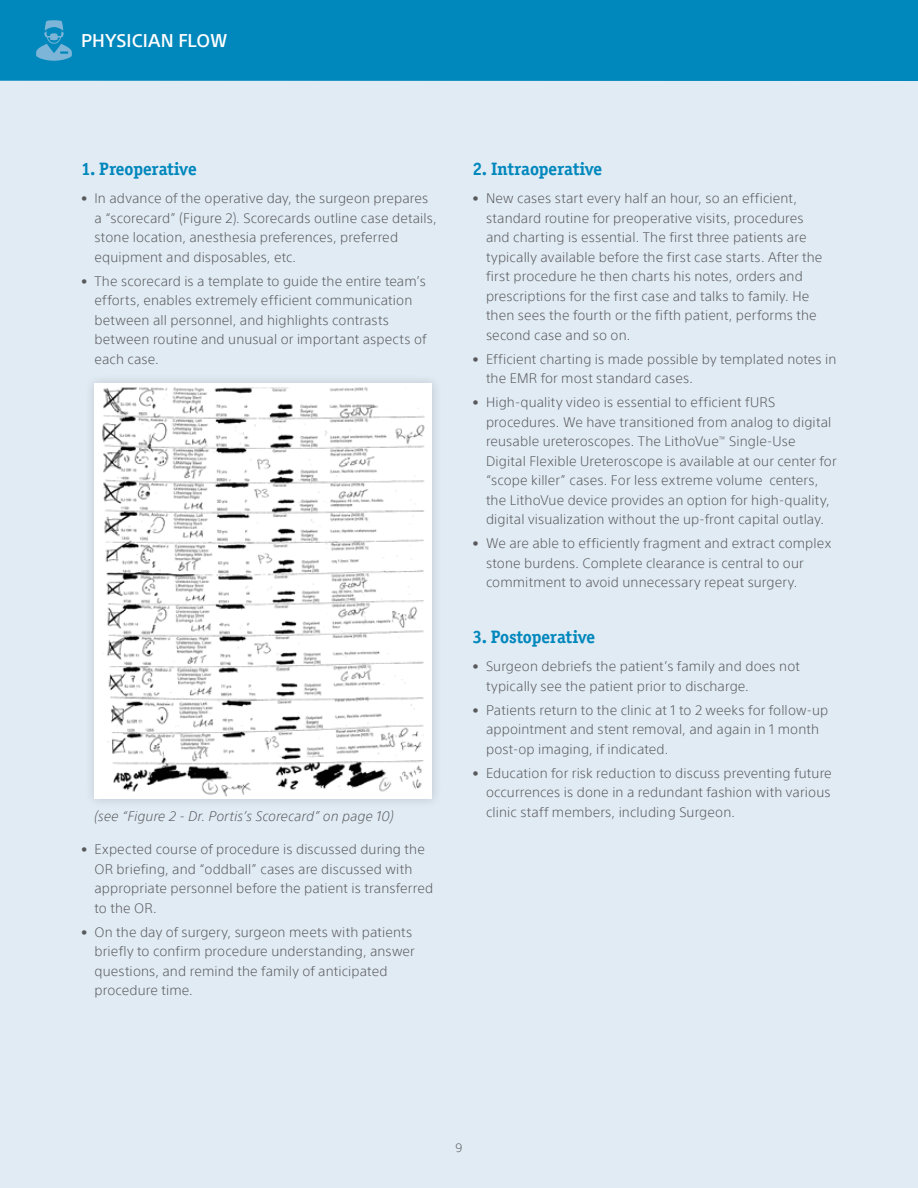
<style>
.page{position:relative;width:918px;height:1188px;background:#e1ebf4}
.page>*{position:absolute;margin:0;border:0;box-sizing:border-box;transform-origin:0 0}
.t1{font:700 18px "Officina Ser ITC Std";color:#0087bc}
.t2{font:500 18px "SST";color:#fff}
.t3{font:300 13.5px/19.5px "SST";letter-spacing:.01em;color:#58595b}
.t4{font:italic 300 13.5px "SST";letter-spacing:.01em;color:#58595b}
.t5{font:300 12px "SST";color:#58595b}
</style>
<div class="page">
<div style="left:0;top:0;width:918px;height:81px;background:#0087bc"></div>
<svg style="left:36px;top:20px;width:36px;height:41px"></svg>
<div style="left:84px;top:373px;width:358px;height:436px;background:#000;opacity:.15"></div>
<div style="left:94px;top:383px;width:338px;height:416px;background:#fff"></div>
<img style="left:102px;top:387px;width:323px;height:410px">
<h1 class="t2" style="left:81px;top:30px;width:148px">PHYSICIAN FLOW</h1>
<h1 class="t1" style="left:81px;top:158px;width:117px">1. Preoperative</h1>
<p class="t3" style="left:94px;top:189px;width:344px;text-indent:-14px">• In advance of the operative day, the surgeon prepares a “scorecard” (Figure 2). Scorecards outline case details, stone location, anesthesia preferences, preferred equipment and disposables, etc.</p>
<p class="t3" style="left:94px;top:271px;width:333px;text-indent:-14px">• The scorecard is a template to guide the entire team’s efforts, enables extremely efficient communication between all personnel, and highlights contrasts between routine and unusual or important aspects of each case.</p>
<p class="t4" style="left:94px;top:809px;width:300px">(see “Figure 2 - Dr. Portis’s Scorecard” on page 10)</p>
<p class="t3" style="left:94px;top:840px;width:340px;text-indent:-14px">• Expected course of procedure is discussed during the OR briefing, and “oddball” cases are discussed with appropriate personnel before the patient is transferred to the OR.</p>
<p class="t3" style="left:94px;top:922px;width:322px;text-indent:-14px">• On the day of surgery, surgeon meets with patients briefly to confirm procedure understanding, answer questions, and remind the family of anticipated procedure time.</p>
<h1 class="t1" style="left:472px;top:158px;width:131px">2. Intraoperative</h1>
<p class="t3" style="left:486px;top:189px;width:338px;text-indent:-14px">• New cases start every half an hour, so an efficient, standard routine for preoperative visits, procedures and charting is essential. The first three patients are typically available before the first case starts. After the first procedure he then charts his notes, orders and prescriptions for the first case and talks to family. He then sees the fourth or the fifth patient, performs the second case and so on.</p>
<p class="t3" style="left:486px;top:349px;width:352px;text-indent:-14px">• Efficient charting is made possible by templated notes in the EMR for most standard cases.</p>
<p class="t3" style="left:486px;top:393px;width:352px;text-indent:-14px">• High-quality video is essential to efficient fURS procedures. We have transitioned from analog to digital reusable ureteroscopes. The LithoVue<sup>™</sup> Single-Use Digital Flexible Ureteroscope is available at our center for “scope killer” cases. For less extreme volume centers, the LithoVue device provides an option for high-quality, digital visualization without the up-front capital outlay.</p>
<p class="t3" style="left:486px;top:534px;width:347px;text-indent:-14px">• We are able to efficiently fragment and extract complex stone burdens. Complete clearance is central to our commitment to avoid unnecessary repeat surgery.</p>
<h1 class="t1" style="left:472px;top:626px;width:124px">3. Postoperative</h1>
<p class="t3" style="left:486px;top:657px;width:315px;text-indent:-14px">• Surgeon debriefs the patient’s family and does not typically see the patient prior to discharge.</p>
<p class="t3" style="left:486px;top:700px;width:344px;text-indent:-14px">• Patients return to the clinic at 1 to 2 weeks for follow-up appointment and stent removal, and again in 1 month post-op imaging, if indicated.</p>
<p class="t3" style="left:486px;top:763px;width:347px;text-align:justify;text-indent:-14px">• Education for risk reduction to discuss preventing future occurrences is done in a redundant fashion with various clinic staff members, including Surgeon.</p>
<p class="t5" style="left:456px;top:1141px;width:8px">9</p>
</div>
